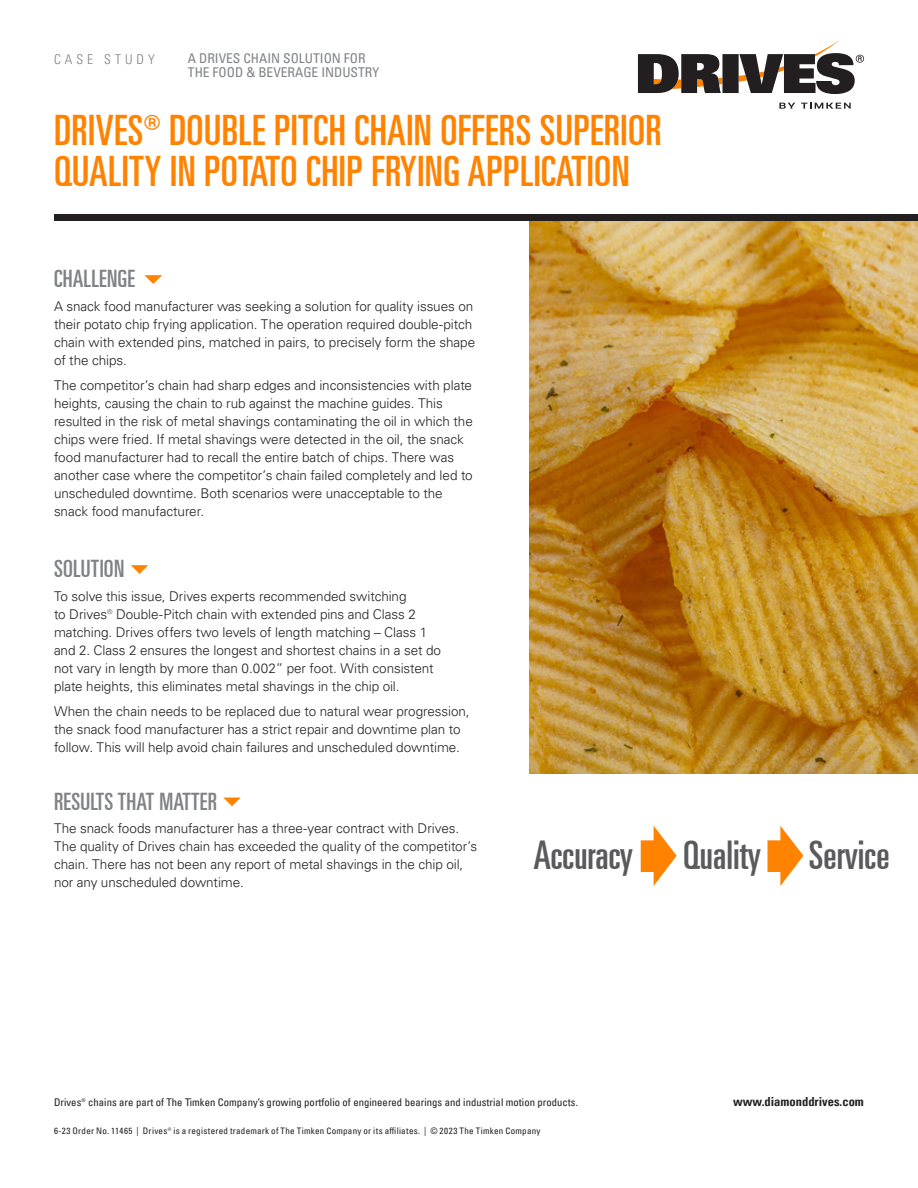
<style>
.page{position:relative;width:918px;height:1188px;background:#fff}
.page>*{position:absolute;margin:0;border:0;box-sizing:border-box;transform-origin:0 0}
.t1{font:42px/40.5px "Univers LT Pro Ult Cond";letter-spacing:.01em;color:#ff8200}
.t2{font:39.6px "Univers LT Pro Ult Cond";color:#5a5a5d}
.t3{font:24px "Univers LT Pro Ult Cond";letter-spacing:.01em;color:#808285}
.t4{font:300 13.5px/18px "Univers LT Pro 45";letter-spacing:-.005em;color:#231f20}
.t5{font:condensed 13.5px/13.5px "Univers LT Pro";color:#808285}
.t6{font:300 condensed 13.5px "Univers LT Pro";letter-spacing:.3em;color:#808285}
.t7{font:700 condensed 12.45px "Univers LT Pro";color:#231f20}
.t8{font:condensed 10.65px "Univers LT Pro";letter-spacing:.005em;color:#231f20}
.t9{font:condensed 9px "Univers LT Pro";letter-spacing:.03em;color:#231f20}
</style>
<div class="page">
<img style="left:529px;top:220px;width:389px;height:553px">
<svg style="left:131px;top:565px;width:17px;height:9px"></svg>
<svg style="left:144px;top:275px;width:18px;height:9px"></svg>
<svg style="left:224px;top:798px;width:16px;height:8px"></svg>
<div style="left:54px;top:214px;width:864px;height:6px;background:#231f20"></div>
<svg style="left:779px;top:103px;width:16px;height:6px"></svg>
<svg style="left:801px;top:103px;width:50px;height:6px"></svg>
<svg style="left:638px;top:40px;width:226px;height:54px"></svg>
<svg style="left:641px;top:826px;width:36px;height:60px"></svg>
<svg style="left:767px;top:826px;width:36px;height:60px"></svg>
<p class="t6" style="left:54px;top:50px;width:102px">CASE STUDY</p>
<p class="t5" style="left:188px;top:51px;width:193px">A DRIVES CHAIN SOLUTION FOR<br>THE FOOD &amp; BEVERAGE INDUSTRY</p>
<h1 class="t1" style="left:54px;top:107px;width:609px">DRIVES® DOUBLE PITCH CHAIN OFFERS SUPERIOR<br>QUALITY IN POTATO CHIP FRYING APPLICATION</h1>
<h3 class="t3" style="left:54px;top:262px;width:83px">CHALLENGE</h3>
<p class="t4" style="left:54px;top:296px;width:423px">A snack food manufacturer was seeking a solution for quality issues on their potato chip frying application. The operation required double-pitch chain with extended pins, matched in pairs, to precisely form the shape of the chips.</p>
<p class="t4" style="left:54px;top:376px;width:420px">The competitor’s chain had sharp edges and inconsistencies with plate heights, causing the chain to rub against the machine guides. This resulted in the risk of metal shavings contaminating the oil in which the chips were fried. If metal shavings were detected in the oil, the snack food manufacturer had to recall the entire batch of chips. There was another case where the competitor’s chain failed completely and led to unscheduled downtime. Both scenarios were unacceptable to the snack food manufacturer.</p>
<h3 class="t3" style="left:54px;top:552px;width:72px">SOLUTION</h3>
<p class="t4" style="left:54px;top:586px;width:389px">To solve this issue, Drives experts recommended switching<br>to Drives® Double-Pitch chain with extended pins and Class 2 matching. Drives offers two levels of length matching – Class 1 and 2. Class 2 ensures the longest and shortest chains in a set do not vary in length by more than 0.002” per foot. With consistent plate heights, this eliminates metal shavings in the chip oil.</p>
<p class="t4" style="left:54px;top:702px;width:417px">When the chain needs to be replaced due to natural wear progression, the snack food manufacturer has a strict repair and downtime plan to follow. This will help avoid chain failures and unscheduled downtime.</p>
<h3 class="t3" style="left:54px;top:785px;width:165px">RESULTS THAT MATTER</h3>
<p class="t4" style="left:54px;top:819px;width:425px">The snack foods manufacturer has a three-year contract with Drives.<br>The quality of Drives chain has exceeded the quality of the competitor’s chain. There has not been any report of metal shavings in the chip oil, nor any unscheduled downtime.</p>
<h2 class="t2" style="left:533px;top:827px;width:101px">Accuracy</h2>
<h2 class="t2" style="left:683px;top:827px;width:208px">Quality Service</h2>
<p class="t8" style="left:54px;top:1096px;width:526px">Drives® chains are part of The Timken Company’s growing portfolio of engineered bearings and industrial motion products.</p>
<p class="t7" style="left:733px;top:1094px;width:132px">www.diamonddrives.com</p>
<p class="t9" style="left:54px;top:1125px;width:488px">6-23 Order No. 11465 | Drives® is a registered trademark of The Timken Company or its affiliates. | © 2023 The Timken Company</p>
</div>
